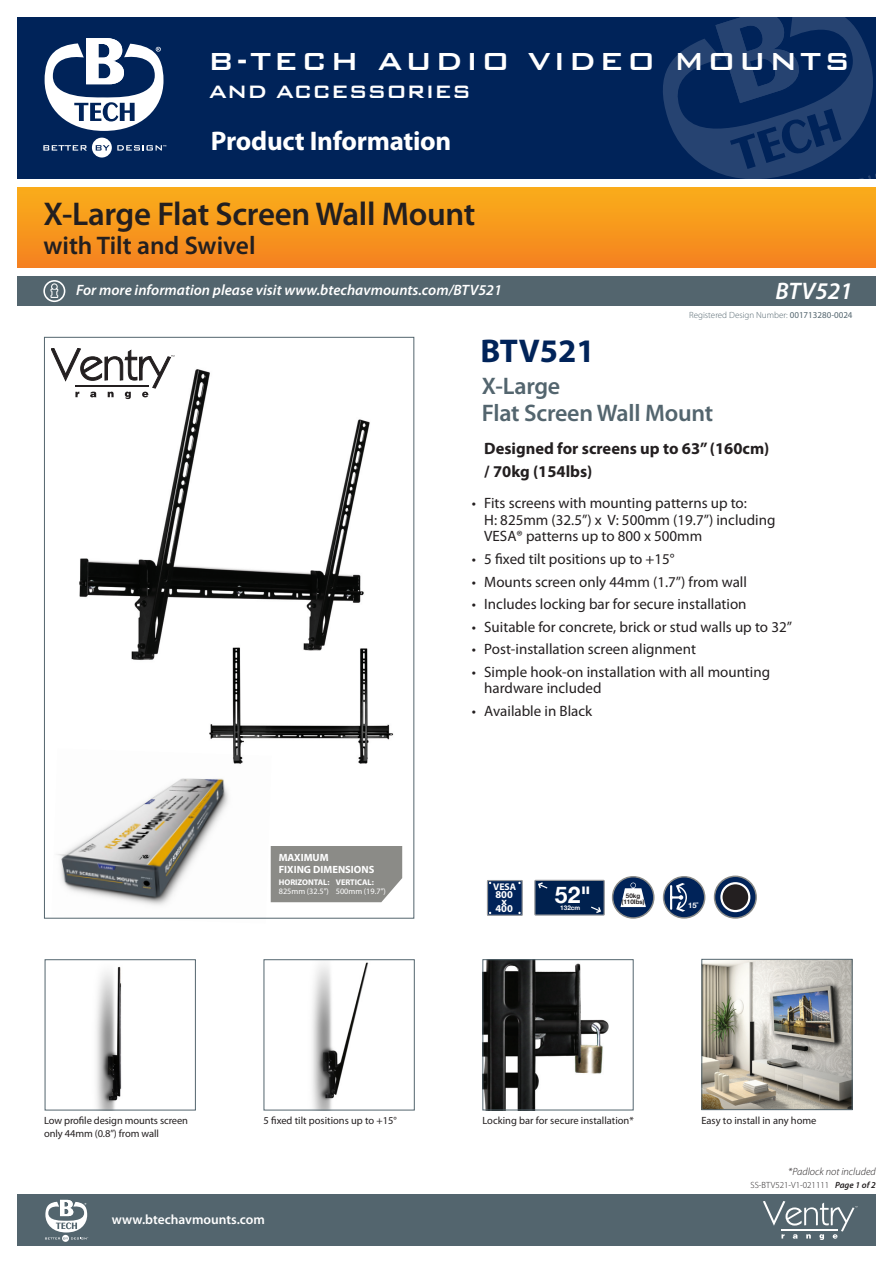
<style>
.page{position:relative;width:893px;height:1263px;background:#fff}
.page>*{position:absolute;margin:0;border:0;box-sizing:border-box;transform-origin:0 0}
.t1{font:600 33px "Myriad Pro";letter-spacing:-.01em;color:#231f20}
.t2{font:500 33px "Bank Gothic BT";letter-spacing:.08em;color:#fff}
.t3{font:700 33px "Myriad Pro";color:#002359}
.t4{font:700 27px "Myriad Pro";letter-spacing:-.01em;color:#fff}
.t5{font:600 25.5px "Myriad Pro";color:#231f20}
.t6{font:600 24px "Myriad Pro";letter-spacing:-.01em;color:#53656e}
.t7{font:500 24px "Bank Gothic BT";letter-spacing:-.02em;color:#fff}
.t8{font:italic 600 24px "Myriad Pro";color:#fff}
.t9{font:700 22.95px "Helvetica Neue";color:#fff}
.t10{font:700 16.5px/22.5px "Myriad Pro";color:#231f20}
.t11{font:15px/16.5px "Myriad Pro";color:#231f20}
.t12{font:italic 600 15px "Myriad Pro";color:#fff}
.t13{font:600 13.5px "Myriad Pro";color:#fff}
.t14{font:10.5px "Myriad Pro";color:#231f20}
.t15{font:700 10.5px "Myriad Pro";color:#fff}
.t16{font:italic 300 10.5px "Myriad Pro";color:#231f20}
.t17{font:700 9.75px "Myriad Pro";color:#fff}
.t18{font:300 9px "Myriad Pro";color:#53656e}
.t19{font:300 9px "Myriad Pro";color:#231f20}
.t20{font:8.25px/9px "Myriad Pro";color:#fff}
.t21{font:700 7.5px "Helvetica Neue";color:#fff}
.t22{font:700 6.3px "Helvetica Neue";color:#231f20}
.t23{font:700 6.3px "Helvetica Neue";color:#fff}
.s1{font-weight:400}
.s2{font-weight:700}
.s3{font-weight:600;font-style:italic}
</style>
<div class="page">
<img style="left:52px;top:778px;width:220px;height:141px">
<img style="left:96px;top:966px;width:26px;height:142px">
<div style="left:45px;top:959px;width:151px;height:151px;border:1px solid #53656e"></div>
<img style="left:312px;top:962px;width:57px;height:146px">
<div style="left:264px;top:959px;width:151px;height:151px;border:1px solid #53656e"></div>
<div style="left:17px;top:17px;width:859px;height:162px;background:#002359"></div>
<svg style="left:663px;top:17px;width:213px;height:162px"></svg>
<svg style="left:44px;top:38px;width:119px;height:93px"></svg>
<svg style="left:43px;top:138px;width:123px;height:20px"></svg>
<div style="left:17px;top:187px;width:859px;height:81px;background:linear-gradient(to bottom,#faae1a,#f58120)"></div>
<div style="left:17px;top:276px;width:859px;height:30px;background:#53656e"></div>
<div style="left:271px;top:846px;width:131px;height:56px;background:#8b8b87"></div>
<svg style="left:613px;top:877px;width:41px;height:41px"></svg>
<div style="left:612px;top:876px;width:42px;height:43px;border:1px solid #8b8b87;border-radius:50%"></div>
<svg style="left:620px;top:882px;width:26px;height:25px"></svg>
<svg style="left:714px;top:876px;width:42px;height:42px"></svg>
<div style="left:714px;top:875px;width:43px;height:44px;border:1px solid #8b8b87;border-radius:50%"></div>
<div style="left:721px;top:883px;width:28px;height:28px;background:#231f20;border-radius:50%"></div>
<div style="left:720px;top:882px;width:30px;height:30px;border:2px solid #fff;border-radius:50%"></div>
<div style="left:535px;top:880px;width:69px;height:35px;background:#00214f"></div>
<div style="left:534px;top:880px;width:71px;height:36px;border:1px solid #939598"></div>
<svg style="left:538px;top:882px;width:63px;height:31px"></svg>
<div style="left:487px;top:880px;width:35px;height:35px;background:#002359"></div>
<div style="left:487px;top:880px;width:36px;height:36px;border:1px solid #939598"></div>
<img style="left:79px;top:355px;width:291px;height:305px">
<img style="left:207px;top:639px;width:187px;height:125px">
<div style="left:17px;top:1195px;width:859px;height:51px;background:#53656e"></div>
<svg style="left:45px;top:1200px;width:43px;height:42px"></svg>
<svg style="left:763px;top:1201px;width:94px;height:39px"></svg>
<svg style="left:43px;top:280px;width:22px;height:22px"></svg>
<div style="left:664px;top:877px;width:41px;height:41px;background:#002359;border-radius:50%"></div>
<div style="left:663px;top:876px;width:42px;height:43px;border:1px solid #8b8b87;border-radius:50%"></div>
<hr style="left:670px;top:886px;width:2px;height:23px;background:#fff">
<svg style="left:671px;top:883px;width:16px;height:29px"></svg>
<svg style="left:51px;top:348px;width:123px;height:51px"></svg>
<img style="left:484px;top:961px;width:125px;height:147px">
<div style="left:482px;top:959px;width:152px;height:151px;border:1px solid #53656e"></div>
<img style="left:703px;top:961px;width:147px;height:147px">
<div style="left:701px;top:959px;width:151px;height:151px;border:1px solid #53656e"></div>
<p class="t2" style="left:208px;top:43px;width:644px">B-TECH AUDIO VIDEO MOUNTS</p>
<p class="t7" style="left:209px;top:78px;width:264px">AND ACCESSORIES</p>
<p class="t4" style="left:211px;top:124px;width:242px">Product Information</p>
<p class="t1" style="left:43px;top:193px;width:434px">X-Large Flat Screen Wall Mount</p>
<p class="t5" style="left:43px;top:229px;width:214px">with Tilt and Swivel</p>
<p class="t12" style="left:76px;top:281px;width:427px">For more information please visit www.btechavmounts.com/BTV521</p>
<p class="t8" style="left:776px;top:276px;width:79px">BTV521</p>
<p class="t3" style="left:481px;top:329px;width:116px">BTV521</p>
<p class="t18" style="left:689px;top:310px;width:165px">Registered Design Number: <span class="s1">001713280-0024</span></p>
<p class="t6" style="left:482px;top:371px;width:80px">X-Large</p>
<p class="t6" style="left:482px;top:398px;width:233px">Flat Screen Wall Mount</p>
<p class="t15" style="left:279px;top:850px;width:51px">MAXIMUM</p>
<p class="t15" style="left:279px;top:862px;width:97px">FIXING DIMENSIONS</p>
<p class="t20" style="left:279px;top:878px;width:109px"><span class="s2">HORIZONTAL: VERTICAL:<br></span>825mm (32.5”) 500mm (19.7”)</p>
<p class="t10" style="left:484px;top:437px;width:287px">Designed for screens up to 63” (160cm) / 70kg (154lbs)</p>
<p class="t11" style="left:484px;top:495px;width:293px;text-indent:-12px">• Fits screens with mounting patterns up to:<br>H: 825mm (32.5”) x V: 500mm (19.7”) including<br>VESA® patterns up to 800 x 500mm</p>
<p class="t11" style="left:472px;top:550px;width:204px">• 5 fixed tilt positions up to +15°</p>
<p class="t11" style="left:472px;top:573px;width:277px">• Mounts screen only 44mm (1.7”) from wall</p>
<p class="t11" style="left:472px;top:595px;width:276px">• Includes locking bar for secure installation</p>
<p class="t11" style="left:472px;top:618px;width:322px">• Suitable for concrete, brick or stud walls up to 32”</p>
<p class="t11" style="left:472px;top:640px;width:226px">• Post-installation screen alignment</p>
<p class="t11" style="left:484px;top:663px;width:287px;text-indent:-12px">• Simple hook-on installation with all mounting hardware included</p>
<p class="t11" style="left:472px;top:702px;width:122px">• Available in Black</p>
<p class="t17" style="left:493px;top:881px;width:25px">VESA</p>
<p class="t15" style="left:495px;top:888px;width:19px">800</p>
<p class="t15" style="left:501px;top:894px;width:7px">x</p>
<p class="t15" style="left:495px;top:902px;width:19px">400</p>
<p class="t9" style="left:555px;top:880px;width:38px">52"</p>
<p class="t23" style="left:560px;top:903px;width:22px">132cm</p>
<p class="t22" style="left:626px;top:892px;width:16px">50kg</p>
<p class="t22" style="left:621px;top:898px;width:25px">(110Ibs)</p>
<p class="t21" style="left:688px;top:901px;width:12px">15˚</p>
<p class="t14" style="left:44px;top:1114px;width:145px">Low profile design mounts screen</p>
<p class="t14" style="left:482px;top:1114px;width:153px">Locking bar for secure installation*</p>
<p class="t14" style="left:44px;top:1127px;width:116px">only 44mm (0.8”) from wall</p>
<p class="t14" style="left:264px;top:1114px;width:135px">5 fixed tilt positions up to +15°</p>
<p class="t13" style="left:112px;top:1211px;width:155px">www.btechavmounts.com</p>
<p class="t14" style="left:701px;top:1114px;width:117px">Easy to install in any home</p>
<p class="t16" style="left:788px;top:1165px;width:89px">*Padlock not included</p>
<p class="t19" style="left:751px;top:1179px;width:127px">SS-BTV521-V1-021111 <span class="s3">Page 1 of 2</span></p>
</div>
